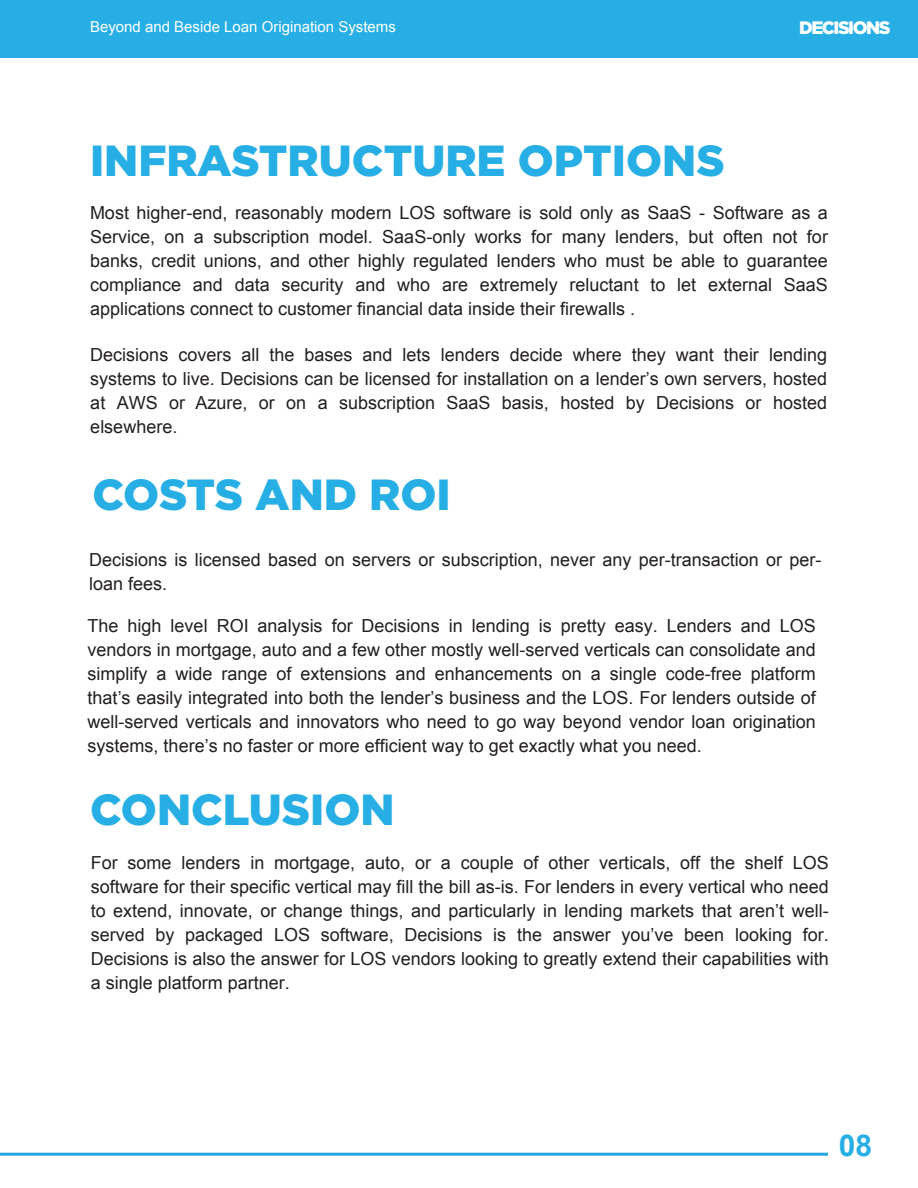
<style>
.page{position:relative;width:918px;height:1188px;background:#fff}
.page>*{position:absolute;margin:0;border:0;box-sizing:border-box;transform-origin:0 0}
.Logo{font:900 43.5px "Gotham";color:#27afe5}
.t1{font:700 30px "Arial";color:#27afe5}
.t2{font:18px/24px "Arial";color:#231f20;text-align:justify}
.Logo-2{font:900 18px "Gotham";letter-spacing:-.08em;color:#fff}
.t3{font:15px "Arial";color:#fff}
</style>
<div class="page">
<div style="left:0;top:0;width:918px;height:58px;background:#27afe5"></div>
<hr style="left:0;top:1153px;width:828px;height:3px;background:#23a7df">
<p class="t3" style="left:90px;top:17px;width:307px">Beyond and Beside Loan Origination Systems</p>
<p class="Logo-2" style="left:799px;top:18px;width:93px">DECISIONS</p>
<p class="Logo" style="left:90px;top:135px;width:636px">INFRASTRUCTURE OPTIONS</p>
<p class="t2" style="left:90px;top:201px;width:739px">Most higher-end, reasonably modern LOS software is sold only as SaaS - Software as a Service, on a subscription model. SaaS-only works for many lenders, but often not for banks, credit unions, and other highly regulated lenders who must be able to guarantee compliance and data security and who are extremely reluctant to let external SaaS applications connect to customer financial data inside their firewalls .</p>
<p class="t2" style="left:90px;top:343px;width:738px">Decisions covers all the bases and lets lenders decide where they want their lending systems to live. Decisions can be licensed for installation on a lender’s own servers, hosted at AWS or Azure, or on a subscription SaaS basis, hosted by Decisions or hosted elsewhere.</p>
<p class="Logo" style="left:92px;top:470px;width:360px">COSTS AND ROI</p>
<p class="t2" style="left:89px;top:548px;width:734px">Decisions is licensed based on servers or subscription, never any per-transaction or per&shy;loan fees.</p>
<p class="t2" style="left:88px;top:614px;width:730px">The high level ROI analysis for Decisions in lending is pretty easy. Lenders and LOS vendors in mortgage, auto and a few other mostly well-served verticals can consolidate and simplify a wide range of extensions and enhancements on a single code-free platform that’s easily integrated into both the lender’s business and the LOS. For lenders outside of well-served verticals and innovators who need to go way beyond vendor loan origination systems, there’s no faster or more efficient way to get exactly what you need.</p>
<p class="Logo" style="left:90px;top:784px;width:306px">CONCLUSION</p>
<p class="t2" style="left:91px;top:851px;width:740px">For some lenders in mortgage, auto, or a couple of other verticals, off the shelf LOS software for their specific vertical may fill the bill as-is. For lenders in every vertical who need to extend, innovate, or change things, and particularly in lending markets that aren’t well&shy;served by packaged LOS software, Decisions is the answer you’ve been looking for.<br>Decisions is also the answer for LOS vendors looking to greatly extend their capabilities with a single platform partner.</p>
<p class="t1" style="left:839px;top:1126px;width:35px">08</p>
</div>
